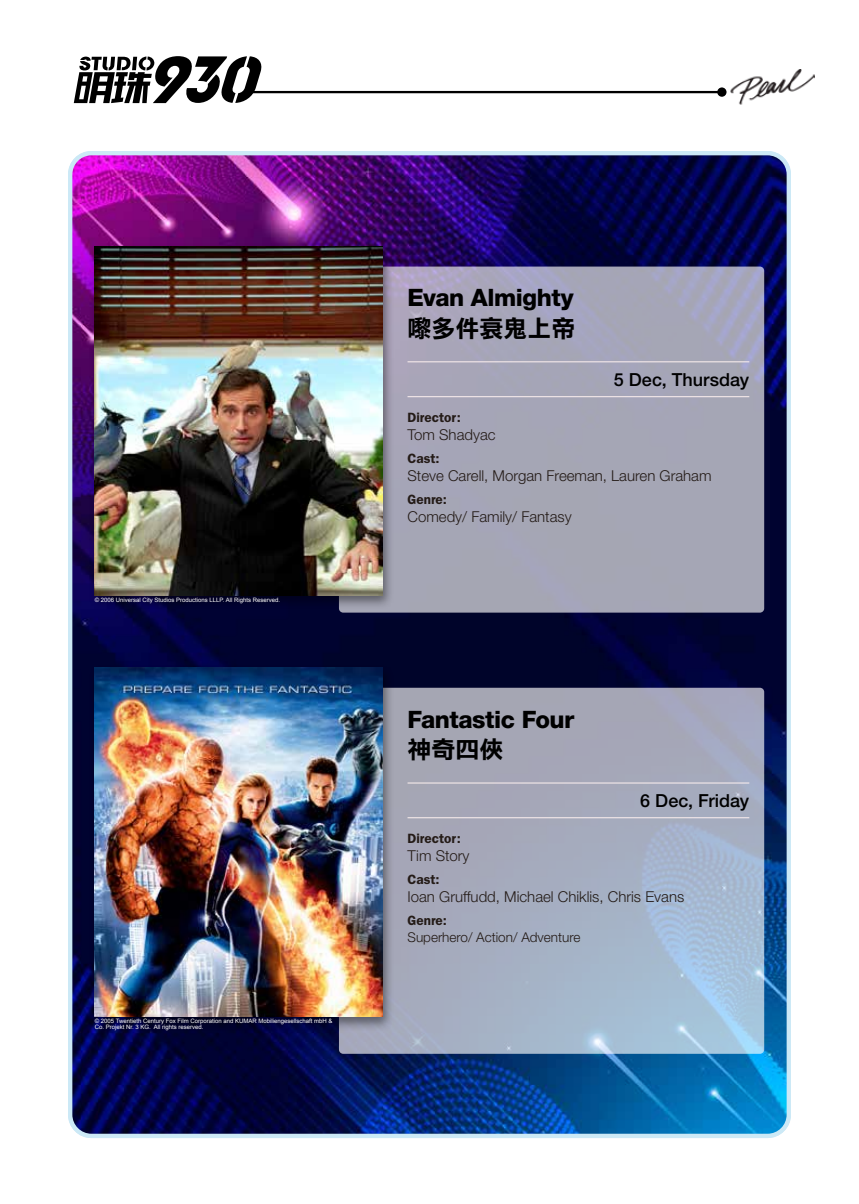
<style>
.page{position:relative;width:859px;height:1204px;background:#fff}
.page>*{position:absolute;margin:0;border:0;box-sizing:border-box;transform-origin:0 0}
.t1{font:800 24px "Helvetica Neue LT Std";letter-spacing:-.02em;color:#000}
.t2{font:24px "DF Li Hei Std W7";color:#000}
.t3{font:500 18px "Helvetica Neue LT Std";color:#000}
.t4{font:300 15px "Helvetica Neue LT Std";color:#241b17}
.t5{font:600 13.5px "ITC Franklin Gothic Std";color:#241b17}
.t6{font:300 13.5px "Helvetica Neue LT Std";color:#241b17}
.t7{font:6px/6px "Arial";color:#fff}
</style>
<div class="page">
<hr style="left:252px;top:91px;width:470px;height:2px;background:#000">
<div style="left:717px;top:87px;width:9px;height:10px;background:#000;border-radius:50%"></div>
<img style="left:730px;top:70px;width:84px;height:35px">
<svg style="left:74px;top:56px;width:189px;height:47px"></svg>
<img style="left:73px;top:156px;width:713px;height:979px">
<div style="left:68px;top:151px;width:723px;height:986px;border:4px solid #cce9f6;border-radius:21px"></div>
<svg style="left:339px;top:687px;width:425px;height:366px;background:#a5aec2"></svg>
<hr style="left:407px;top:817px;width:342px;height:1px;background:#fef1f0">
<hr style="left:407px;top:782px;width:342px;height:1px;background:#fef1f0">
<div style="left:89px;top:664px;width:306px;height:367px;background:#000;opacity:.45"></div>
<img style="left:95px;top:667px;width:287px;height:349px">
<div style="left:339px;top:266px;width:425px;height:346px;background:#a5a6b5;border-radius:4px"></div>
<hr style="left:407px;top:396px;width:342px;height:1px;background:#fef1f0">
<hr style="left:407px;top:361px;width:342px;height:1px;background:#fef1f0">
<div style="left:89px;top:243px;width:306px;height:367px;background:#000;opacity:.45"></div>
<img style="left:95px;top:247px;width:287px;height:348px">
<p class="t7" style="left:95px;top:597px;width:187px">© 2006 Universal City Studios Productions LLLP. All Rights Reserved.</p>
<p class="t7" style="left:95px;top:1018px;width:239px">© 2005 Twentieth Century Fox Film Corporation and KUMAR Mobiliengesellschaft mbH &amp;<br>Co. Projekt Nr. 3 KG. All rights reserved.</p>
<h1 class="t1" style="left:407px;top:283px;width:168px">Evan Almighty</h1>
<h1 class="t2" style="left:407px;top:315px;width:169px">嚟多件衰鬼上帝</h1>
<h2 class="t3" style="left:614px;top:368px;width:137px">5 Dec, Thursday</h2>
<h3 class="t5" style="left:407px;top:409px;width:55px">Director:</h3>
<h3 class="t4" style="left:407px;top:425px;width:90px">Tom Shadyac</h3>
<h3 class="t5" style="left:407px;top:450px;width:34px">Cast:</h3>
<h3 class="t4" style="left:407px;top:466px;width:306px">Steve Carell, Morgan Freeman, Lauren Graham</h3>
<h3 class="t5" style="left:407px;top:491px;width:41px">Genre:</h3>
<h3 class="t4" style="left:407px;top:507px;width:166px">Comedy/ Family/ Fantasy</h3>
<h1 class="t1" style="left:407px;top:704px;width:168px">Fantastic Four</h1>
<h1 class="t2" style="left:407px;top:736px;width:97px">神奇四俠</h1>
<h2 class="t3" style="left:640px;top:789px;width:111px">6 Dec, Friday</h2>
<h3 class="t5" style="left:407px;top:830px;width:55px">Director:</h3>
<h3 class="t4" style="left:407px;top:846px;width:64px">Tim Story</h3>
<h3 class="t5" style="left:407px;top:871px;width:34px">Cast:</h3>
<h3 class="t4" style="left:407px;top:887px;width:278px">Ioan Gruffudd, Michael Chiklis, Chris Evans</h3>
<h3 class="t5" style="left:407px;top:912px;width:41px">Genre:</h3>
<h3 class="t6" style="left:407px;top:928px;width:174px">Superhero/ Action/ Adventure</h3>
</div>
